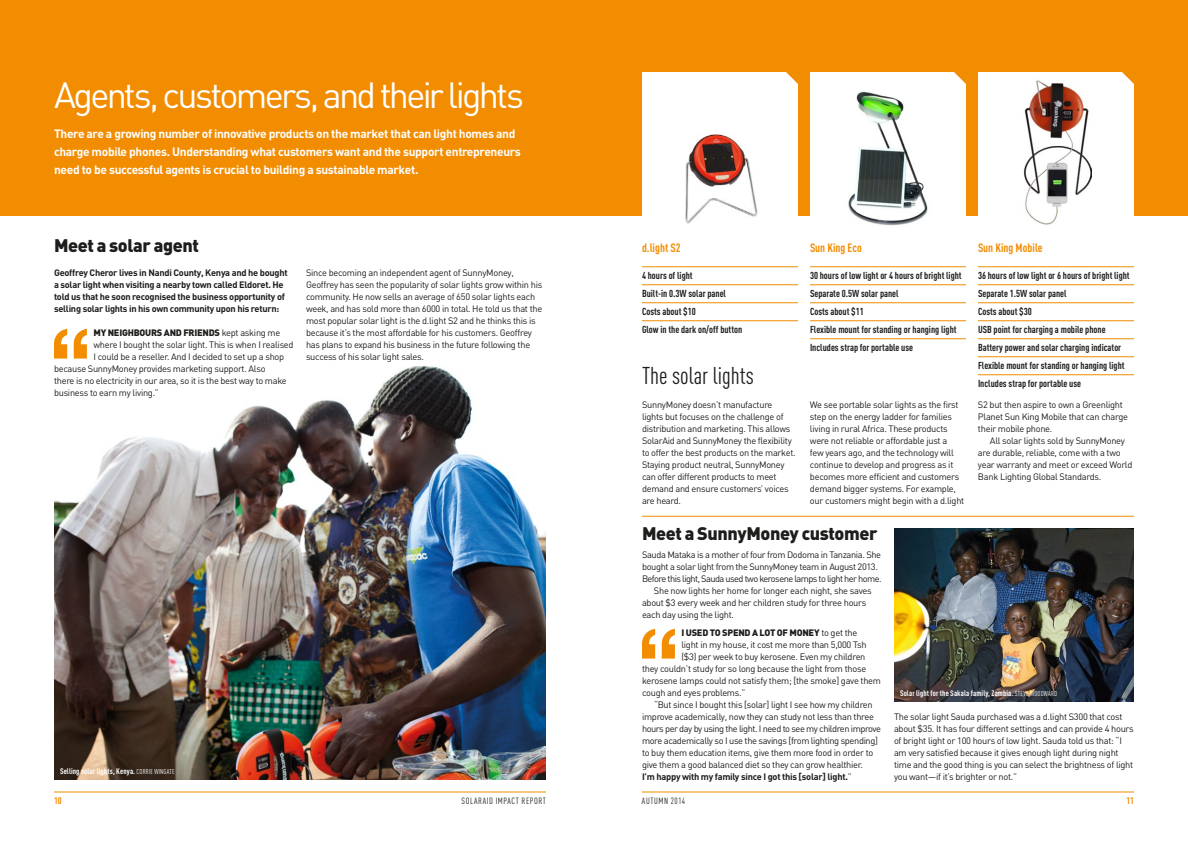
<style>
.page{position:relative;width:1188px;height:842px;background:#fff}
.page>*{position:absolute;margin:0;border:0;box-sizing:border-box;transform-origin:0 0}
.t1{font:700 92.7px "Helvetica Neue";color:#f28c00}
.t2{font:36px "DIN";letter-spacing:-.075em;color:#fff}
.t3{font:24px "DIN Cond";color:#1d1d1b}
.t4{font:900 18px "DIN";letter-spacing:-.02em;color:#1d1d1b}
.t5{font:700 12px/18px "DIN";letter-spacing:-.03em;color:#fff}
.t6{font:700 12px "DIN Cond";color:#f28c00}
.t7{font:700 10px/18px "DIN Cond";color:#1d1d1b}
.t8{font:700 9.5px "DIN Cond";color:#f28c00}
.t9{font:9.2px/12px "DIN";letter-spacing:-.03em;color:#1d1d1b}
.t10{font:700 9.2px/12px "DIN";letter-spacing:-.03em;color:#1d1d1b}
.t11{font:900 9.2px "DIN";letter-spacing:-.025em;color:#1d1d1b}
.t12{font:9.2px "DIN";letter-spacing:-.06em;color:#1d1d1b}
.t13{font:9.2px "DIN";letter-spacing:-.05em;color:#1d1d1b}
.t14{font:9px "DIN Cond";letter-spacing:.06em;color:#1d1d1b}
.t15{font:700 8px "DIN Cond";letter-spacing:.015em;color:#fff}
.s1{font-weight:400}
.s2{font-weight:400;font-size:7px}
</style>
<div class="page">
<div style="left:0;top:0;width:594px;height:216px;background:#f28c00"></div>
<div style="left:594px;top:0;width:594px;height:216px;background:#f28c00"></div>
<hr style="left:54px;top:792px;width:492px;height:1px;background:#f28c00">
<img style="left:54px;top:366px;width:492px;height:414px">
<hr style="left:642px;top:266px;width:156px;height:1px;background:#f28c00">
<hr style="left:642px;top:284px;width:156px;height:1px;background:#f28c00">
<hr style="left:642px;top:302px;width:156px;height:1px;background:#f28c00">
<hr style="left:642px;top:320px;width:156px;height:1px;background:#f28c00">
<hr style="left:810px;top:266px;width:156px;height:1px;background:#f28c00">
<hr style="left:810px;top:284px;width:156px;height:1px;background:#f28c00">
<hr style="left:810px;top:302px;width:156px;height:1px;background:#f28c00">
<hr style="left:810px;top:320px;width:156px;height:1px;background:#f28c00">
<hr style="left:810px;top:338px;width:156px;height:1px;background:#f28c00">
<hr style="left:978px;top:266px;width:156px;height:1px;background:#f28c00">
<hr style="left:978px;top:284px;width:156px;height:1px;background:#f28c00">
<hr style="left:978px;top:302px;width:156px;height:1px;background:#f28c00">
<hr style="left:978px;top:320px;width:156px;height:1px;background:#f28c00">
<hr style="left:978px;top:338px;width:156px;height:1px;background:#f28c00">
<hr style="left:978px;top:356px;width:156px;height:1px;background:#f28c00">
<hr style="left:978px;top:374px;width:156px;height:1px;background:#f28c00">
<img style="left:894px;top:528px;width:240px;height:174px">
<div style="left:642px;top:72px;width:156px;height:144px;background:#fff"></div>
<img style="left:681px;top:133px;width:78px;height:91px">
<div style="left:810px;top:72px;width:156px;height:144px;background:#fff"></div>
<img style="left:818px;top:89px;width:140px;height:137px">
<div style="left:978px;top:72px;width:156px;height:144px;background:#fff"></div>
<img style="left:1021px;top:78px;width:70px;height:147px">
<hr style="left:642px;top:516px;width:492px;height:1px;background:#f28c00">
<hr style="left:642px;top:792px;width:492px;height:1px;background:#f28c00">
<h2 class="t2" style="left:54px;top:73px;width:471px">Agents, customers, and their lights</h2>
<p class="t5" style="left:54px;top:124px;width:468px">There are a growing number of innovative products on the market that can light homes and charge mobile phones. Understanding what customers want and the support entrepreneurs need to be successful agents is crucial to building a sustainable market.</p>
<h3 class="t4" style="left:54px;top:233px;width:146px">Meet a solar agent</h3>
<p class="t10" style="left:54px;top:266px;width:235px">Geoffrey Cheror lives in Nandi County, Kenya and he bought a solar light when visiting a nearby town called Eldoret. He told us that he soon recognised the business opportunity of selling solar lights in his own community upon his return:</p>
<h1 class="t1" style="left:49px;top:289px;width:44px">“</h1>
<p class="t11" style="left:93px;top:327px;width:188px">MY NEIGHBOURS AND FRIENDS <span class="s1">kept asking me</span></p>
<p class="t9" style="left:93px;top:339px;width:202px">where I bought the solar light. This is when I realised</p>
<p class="t9" style="left:93px;top:351px;width:192px">I could be a reseller. And I decided to set up a shop</p>
<p class="t9" style="left:54px;top:363px;width:213px">because SunnyMoney provides marketing support. Also</p>
<p class="t9" style="left:54px;top:374px;width:234px">there is no electricity in our area, so it is the best way to make</p>
<p class="t9" style="left:54px;top:386px;width:106px">business to earn my living.”</p>
<p class="t9" style="left:306px;top:266px;width:238px">Since becoming an independent agent of SunnyMoney, Geoffrey has seen the popularity of solar lights grow within his community. He now sells an average of 650 solar lights each week, and has sold more than 6000 in total. He told us that the most popular solar light is the d.light S2 and he thinks this is because it’s the most affordable for his customers. Geoffrey has plans to expand his business in the future following the success of his solar light sales.</p>
<h3 class="t6" style="left:642px;top:240px;width:40px">d.light S2</h3>
<p class="t7" style="left:642px;top:266px;width:102px">4 hours of light<br>Built-in 0.3W solar panel<br>Costs about $10<br>Glow in the dark on/off button</p>
<h3 class="t6" style="left:810px;top:240px;width:53px">Sun King Eco</h3>
<p class="t7" style="left:810px;top:266px;width:153px">30 hours of low light or 4 hours of bright light<br>Separate 0.5W solar panel<br>Costs about $11<br>Flexible mount for standing or hanging light<br>Includes strap for portable use</p>
<h3 class="t6" style="left:978px;top:240px;width:66px">Sun King Mobile</h3>
<p class="t7" style="left:978px;top:266px;width:153px">36 hours of low light or 6 hours of bright light Separate 1.5W solar panel<br>Costs about $30<br>USB point for charging a mobile phone Battery power and solar charging indicator Flexible mount for standing or hanging light Includes strap for portable use</p>
<h3 class="t3" style="left:642px;top:362px;width:113px">The solar lights</h3>
<p class="t9" style="left:642px;top:399px;width:155px">SunnyMoney doesn’t manufacture lights but focuses on the challenge of distribution and marketing. This allows SolarAid and SunnyMoney the flexibility to offer the best products on the market.<br>Staying product neutral, SunnyMoney can offer different products to meet demand and ensure customers’ voices are heard.</p>
<p class="t9" style="left:810px;top:398px;width:156px">We see portable solar lights as the first step on the energy ladder for families living in rural Africa. These products were not reliable or affordable just a<br>few years ago, and the technology will continue to develop and progress as it becomes more efficient and customers demand bigger systems. For example, our customers might begin with a d.light</p>
<p class="t9" style="left:978px;top:398px;width:152px">S2 but then aspire to own a Greenlight<br>Planet Sun King Mobile that can charge their mobile phone.</p>
<p class="t9" style="left:978px;top:434px;width:156px;text-indent:12px">All solar lights sold by SunnyMoney are durable, reliable, come with a two year warranty and meet or exceed World Bank Lighting Global Standards.</p>
<h3 class="t4" style="left:642px;top:521px;width:237px">Meet a SunnyMoney customer</h3>
<p class="t9" style="left:642px;top:549px;width:241px">Sauda Mataka is a mother of four from Dodoma in Tanzania. She</p>
<p class="t9" style="left:642px;top:561px;width:237px">bought a solar light from the SunnyMoney team in August 2013.</p>
<p class="t12" style="left:642px;top:573px;width:241px">Before this light, Sauda used two kerosene lamps to light her home.</p>
<p class="t9" style="left:654px;top:585px;width:219px">She now lights her home for longer each night, she saves</p>
<p class="t9" style="left:642px;top:596px;width:226px">about $3 every week and her children study for three hours</p>
<p class="t9" style="left:642px;top:608px;width:94px">each day using the light.</p>
<h1 class="t1" style="left:637px;top:589px;width:44px">“</h1>
<p class="t11" style="left:681px;top:627px;width:177px">I USED TO SPEND A LOT OF MONEY <span class="s1">to get the</span></p>
<p class="t9" style="left:681px;top:639px;width:187px">light in my house, it cost me more than 5,000 Tsh</p>
<p class="t9" style="left:681px;top:651px;width:186px">($3) per week to buy kerosene. Even my children</p>
<p class="t9" style="left:642px;top:663px;width:226px">they couldn’t study for so long because the light from those</p>
<p class="t9" style="left:642px;top:674px;width:241px">kerosene lamps could not satisfy them; [the smoke] gave them</p>
<p class="t9" style="left:642px;top:686px;width:105px">cough and eyes problems.”</p>
<p class="t9" style="left:654px;top:698px;width:220px">“But since I bought this [solar] light I see how my children</p>
<p class="t9" style="left:642px;top:710px;width:234px">improve academically, now they can study not less than three</p>
<p class="t13" style="left:642px;top:723px;width:240px">hours per day by using the light. I need to see my children improve</p>
<p class="t9" style="left:642px;top:734px;width:238px">more academically so I use the savings [from lighting spending]</p>
<p class="t9" style="left:642px;top:746px;width:233px">to buy them education items, give them more food in order to</p>
<p class="t9" style="left:642px;top:758px;width:222px">give them a good balanced diet so they can grow healthier.</p>
<p class="t10" style="left:642px;top:770px;width:211px">I’m happy with my family since I got this [solar] light.<span class="s1">”</span></p>
<p class="t15" style="left:900px;top:688px;width:159px">Solar light for the Sakala family, Zambia. <span class="s2">STEVE WOODWARD</span></p>
<p class="t9" style="left:894px;top:710px;width:241px">The solar light Sauda purchased was a d.light S300 that cost about $35. It has four different settings and can provide 4 hours of bright light or 100 hours of low light. Sauda told us that: “I am very satisfied because it gives enough light during night time and the good thing is you can select the brightness of light you want—if it’s brighter or not.”</p>
<p class="t15" style="left:60px;top:766px;width:116px">Selling solar lights, Kenya. <span class="s2">CORRIE WINGATE</span></p>
<p class="t8" style="left:54px;top:795px;width:9px">10</p>
<p class="t14" style="left:462px;top:796px;width:86px">SOLARAID IMPACT REPORT</p>
<p class="t14" style="left:642px;top:796px;width:45px">AUTUMN 2014</p>
<p class="t8" style="left:1126px;top:795px;width:9px">11</p>
</div>
